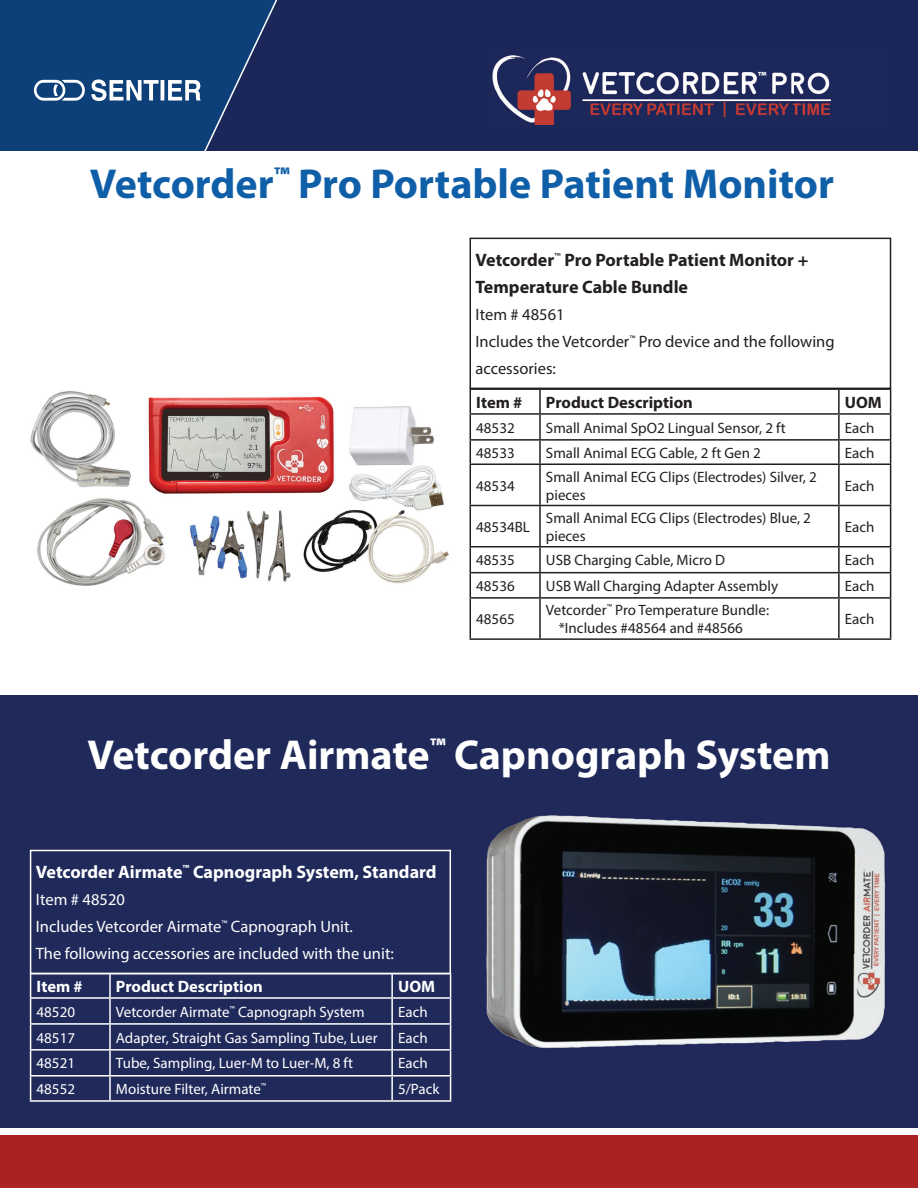
<style>
.page{position:relative;width:918px;height:1188px;background:#fff}
.page>*{position:absolute;margin:0;border:0;box-sizing:border-box;transform-origin:0 0}
.t1{font:700 42px "Myriad Pro";color:#0f5ea8}
.t2{font:700 42px "Myriad Pro";color:#fff}
.t3{font:700 18px/27px "Myriad Pro";color:#231f20}
.t4{font:700 18px "Myriad Pro";color:#fff}
.t5{font:16.5px/27px "Myriad Pro";color:#fff}
.t6{font:16.5px/27px "Myriad Pro";color:#231f20}
.t7{font:700 16.5px "Myriad Pro";color:#231f20}
.t8{font:700 16.5px "Myriad Pro";color:#fff}
.t9{font:15px/18px "Myriad Pro";color:#231f20}
.t10{font:15px "Myriad Pro";color:#fff}
.t11{font:700 13.5px "Myriad Pro";color:#fff}
</style>
<div class="page">
<div style="left:0;top:0;width:918px;height:152px;background:#1b2659"></div>
<img style="left:492px;top:55px;width:339px;height:69px">
<hr style="left:0;top:151px;width:918px;height:2px;background:#fff">
<svg style="left:0;top:0;width:277px;height:151px;background:#19457a"></svg>
<div style="left:0;top:696px;width:918px;height:432px;background:#1f295a"></div>
<img style="left:30px;top:391px;width:419px;height:195px">
<hr style="left:470px;top:388px;width:70px;height:2px;background:#231f20">
<hr style="left:540px;top:388px;width:299px;height:2px;background:#231f20">
<hr style="left:539px;top:390px;width:2px;height:23px;background:#231f20">
<hr style="left:839px;top:388px;width:52px;height:2px;background:#231f20">
<hr style="left:838px;top:390px;width:2px;height:23px;background:#231f20">
<hr style="left:470px;top:413px;width:70px;height:2px;background:#231f20">
<hr style="left:540px;top:413px;width:299px;height:2px;background:#231f20">
<hr style="left:539px;top:415px;width:2px;height:24px;background:#231f20">
<hr style="left:839px;top:413px;width:52px;height:2px;background:#231f20">
<hr style="left:838px;top:415px;width:2px;height:24px;background:#231f20">
<hr style="left:470px;top:439px;width:70px;height:2px;background:#231f20">
<svg style="left:470px;top:390px;width:1px;height:73px"></svg>
<hr style="left:540px;top:439px;width:299px;height:2px;background:#231f20">
<hr style="left:539px;top:441px;width:2px;height:22px;background:#231f20">
<hr style="left:839px;top:439px;width:52px;height:2px;background:#231f20">
<hr style="left:838px;top:441px;width:2px;height:22px;background:#231f20">
<svg style="left:890px;top:390px;width:1px;height:73px"></svg>
<hr style="left:470px;top:463px;width:70px;height:2px;background:#231f20">
<hr style="left:470px;top:465px;width:1px;height:40px;background:#231f20">
<hr style="left:540px;top:463px;width:299px;height:2px;background:#231f20">
<hr style="left:539px;top:465px;width:2px;height:40px;background:#231f20">
<hr style="left:839px;top:463px;width:52px;height:2px;background:#231f20">
<hr style="left:838px;top:465px;width:2px;height:40px;background:#231f20">
<hr style="left:890px;top:465px;width:1px;height:40px;background:#231f20">
<hr style="left:470px;top:505px;width:70px;height:1px;background:#231f20">
<hr style="left:470px;top:506px;width:1px;height:40px;background:#231f20">
<hr style="left:540px;top:505px;width:299px;height:1px;background:#231f20">
<hr style="left:539px;top:506px;width:2px;height:40px;background:#231f20">
<hr style="left:839px;top:505px;width:52px;height:1px;background:#231f20">
<hr style="left:838px;top:506px;width:2px;height:40px;background:#231f20">
<hr style="left:890px;top:506px;width:1px;height:40px;background:#231f20">
<hr style="left:470px;top:546px;width:70px;height:1px;background:#231f20">
<hr style="left:540px;top:546px;width:299px;height:1px;background:#231f20">
<hr style="left:539px;top:547px;width:2px;height:25px;background:#231f20">
<hr style="left:839px;top:546px;width:52px;height:1px;background:#231f20">
<hr style="left:838px;top:547px;width:2px;height:25px;background:#231f20">
<hr style="left:470px;top:572px;width:70px;height:1px;background:#231f20">
<svg style="left:470px;top:547px;width:1px;height:50px"></svg>
<hr style="left:540px;top:572px;width:299px;height:1px;background:#231f20">
<hr style="left:539px;top:573px;width:2px;height:24px;background:#231f20">
<hr style="left:839px;top:572px;width:52px;height:1px;background:#231f20">
<hr style="left:838px;top:573px;width:2px;height:24px;background:#231f20">
<svg style="left:890px;top:547px;width:1px;height:50px"></svg>
<hr style="left:470px;top:597px;width:70px;height:2px;background:#231f20">
<hr style="left:470px;top:599px;width:1px;height:39px;background:#231f20">
<hr style="left:540px;top:597px;width:299px;height:2px;background:#231f20">
<hr style="left:539px;top:599px;width:2px;height:39px;background:#231f20">
<hr style="left:839px;top:597px;width:52px;height:2px;background:#231f20">
<hr style="left:838px;top:599px;width:2px;height:39px;background:#231f20">
<hr style="left:890px;top:599px;width:1px;height:39px;background:#231f20">
<hr style="left:470px;top:638px;width:70px;height:2px;background:#231f20">
<hr style="left:540px;top:638px;width:299px;height:2px;background:#231f20">
<hr style="left:839px;top:638px;width:52px;height:2px;background:#231f20">
<div style="left:470px;top:238px;width:421px;height:151px;border:2px solid #231f20"></div>
<div style="left:0;top:1135px;width:918px;height:53px;background:#ac2122"></div>
<img style="left:486px;top:815px;width:400px;height:234px">
<div style="left:30px;top:850px;width:421px;height:124px;border:2px solid #fff"></div>
<hr style="left:30px;top:973px;width:80px;height:1px;background:#fff">
<hr style="left:110px;top:973px;width:282px;height:1px;background:#fff">
<hr style="left:109px;top:974px;width:2px;height:23px;background:#fff">
<hr style="left:392px;top:973px;width:59px;height:1px;background:#fff">
<hr style="left:391px;top:974px;width:2px;height:23px;background:#fff">
<hr style="left:30px;top:997px;width:80px;height:2px;background:#fff">
<hr style="left:110px;top:997px;width:282px;height:2px;background:#fff">
<hr style="left:109px;top:999px;width:2px;height:24px;background:#fff">
<hr style="left:392px;top:997px;width:59px;height:2px;background:#fff">
<hr style="left:391px;top:999px;width:2px;height:24px;background:#fff">
<hr style="left:30px;top:1023px;width:80px;height:2px;background:#fff">
<hr style="left:110px;top:1023px;width:282px;height:2px;background:#fff">
<hr style="left:109px;top:1025px;width:2px;height:24px;background:#fff">
<hr style="left:392px;top:1023px;width:59px;height:2px;background:#fff">
<hr style="left:391px;top:1025px;width:2px;height:24px;background:#fff">
<hr style="left:30px;top:1049px;width:80px;height:2px;background:#fff">
<hr style="left:110px;top:1049px;width:282px;height:2px;background:#fff">
<hr style="left:109px;top:1051px;width:2px;height:24px;background:#fff">
<hr style="left:392px;top:1049px;width:59px;height:2px;background:#fff">
<hr style="left:391px;top:1051px;width:2px;height:24px;background:#fff">
<hr style="left:30px;top:1075px;width:80px;height:2px;background:#fff">
<svg style="left:30px;top:974px;width:1px;height:126px"></svg>
<hr style="left:110px;top:1075px;width:282px;height:2px;background:#fff">
<hr style="left:109px;top:1077px;width:2px;height:23px;background:#fff">
<hr style="left:392px;top:1075px;width:59px;height:2px;background:#fff">
<hr style="left:391px;top:1077px;width:2px;height:23px;background:#fff">
<svg style="left:450px;top:974px;width:1px;height:126px"></svg>
<hr style="left:30px;top:1100px;width:80px;height:2px;background:#fff">
<hr style="left:110px;top:1100px;width:282px;height:2px;background:#fff">
<hr style="left:392px;top:1100px;width:59px;height:2px;background:#fff">
<p class="t11" style="left:758px;top:68px;width:10px">™</p>
<h1 class="t1" style="left:90px;top:157px;width:746px">Vetcorder<sup>™</sup> Pro Portable Patient Monitor</h1>
<p class="t3" style="left:476px;top:246px;width:334px">Vetcorder<sup>™</sup> Pro Portable Patient Monitor +<br>Temperature Cable Bundle</p>
<p class="t6" style="left:476px;top:301px;width:361px">Item # 48561<br>Includes the Vetcorder<sup>™</sup> Pro device and the following accessories:</p>
<p class="t7" style="left:476px;top:391px;width:48px">Item #</p>
<p class="t7" style="left:546px;top:391px;width:148px">Product Description</p>
<p class="t7" style="left:845px;top:391px;width:39px">UOM</p>
<p class="t9" style="left:476px;top:418px;width:40px">48532</p>
<p class="t9" style="left:546px;top:418px;width:241px">Small Animal SpO2 Lingual Sensor, 2 ft</p>
<p class="t9" style="left:845px;top:418px;width:31px">Each</p>
<p class="t9" style="left:476px;top:443px;width:40px">48533</p>
<p class="t9" style="left:546px;top:443px;width:217px">Small Animal ECG Cable, 2 ft Gen 2</p>
<p class="t9" style="left:845px;top:443px;width:31px">Each</p>
<p class="t9" style="left:476px;top:476px;width:40px">48534</p>
<p class="t9" style="left:546px;top:467px;width:272px">Small Animal ECG Clips (Electrodes) Silver, 2 pieces</p>
<p class="t9" style="left:845px;top:476px;width:31px">Each</p>
<p class="t9" style="left:476px;top:517px;width:55px">48534BL</p>
<p class="t9" style="left:546px;top:508px;width:267px">Small Animal ECG Clips (Electrodes) Blue, 2 pieces</p>
<p class="t9" style="left:845px;top:517px;width:31px">Each</p>
<p class="t9" style="left:476px;top:551px;width:40px">48535</p>
<p class="t9" style="left:546px;top:551px;width:181px">USB Charging Cable, Micro D</p>
<p class="t9" style="left:845px;top:551px;width:31px">Each</p>
<p class="t9" style="left:476px;top:577px;width:40px">48536</p>
<p class="t9" style="left:546px;top:577px;width:234px">USB Wall Charging Adapter Assembly</p>
<p class="t9" style="left:845px;top:577px;width:31px">Each</p>
<p class="t9" style="left:476px;top:610px;width:40px">48565</p>
<p class="t9" style="left:559px;top:601px;width:212px;text-indent:-13px">Vetcorder<sup>™</sup> Pro Temperature Bundle: *Includes #48564 and #48566</p>
<p class="t9" style="left:845px;top:610px;width:31px">Each</p>
<h1 class="t2" style="left:87px;top:727px;width:745px">Vetcorder Airmate<sup>™</sup> Capnograph System</h1>
<p class="t4" style="left:36px;top:860px;width:402px">Vetcorder Airmate<sup>™</sup> Capnograph System, Standard</p>
<p class="t5" style="left:36px;top:886px;width:360px">Item # 48520<br>Includes Vetcorder Airmate<sup>™</sup> Capnograph Unit.<br>The following accessories are included with the unit:</p>
<p class="t8" style="left:37px;top:976px;width:48px">Item #</p>
<p class="t8" style="left:116px;top:976px;width:148px">Product Description</p>
<p class="t8" style="left:398px;top:976px;width:39px">UOM</p>
<p class="t10" style="left:37px;top:1002px;width:40px">48520</p>
<p class="t10" style="left:116px;top:1002px;width:250px">Vetcorder Airmate<sup>™</sup> Capnograph System</p>
<p class="t10" style="left:398px;top:1002px;width:31px">Each</p>
<p class="t10" style="left:37px;top:1028px;width:40px">48517</p>
<p class="t10" style="left:116px;top:1028px;width:263px">Adapter, Straight Gas Sampling Tube, Luer</p>
<p class="t10" style="left:398px;top:1028px;width:31px">Each</p>
<p class="t10" style="left:37px;top:1054px;width:40px">48521</p>
<p class="t10" style="left:116px;top:1054px;width:239px">Tube, Sampling, Luer-M to Luer-M, 8 ft</p>
<p class="t10" style="left:398px;top:1054px;width:31px">Each</p>
<p class="t10" style="left:37px;top:1080px;width:40px">48552</p>
<p class="t10" style="left:116px;top:1080px;width:152px">Moisture Filter, Airmate<sup>™</sup></p>
<p class="t10" style="left:398px;top:1080px;width:43px">5/Pack</p>
</div>
